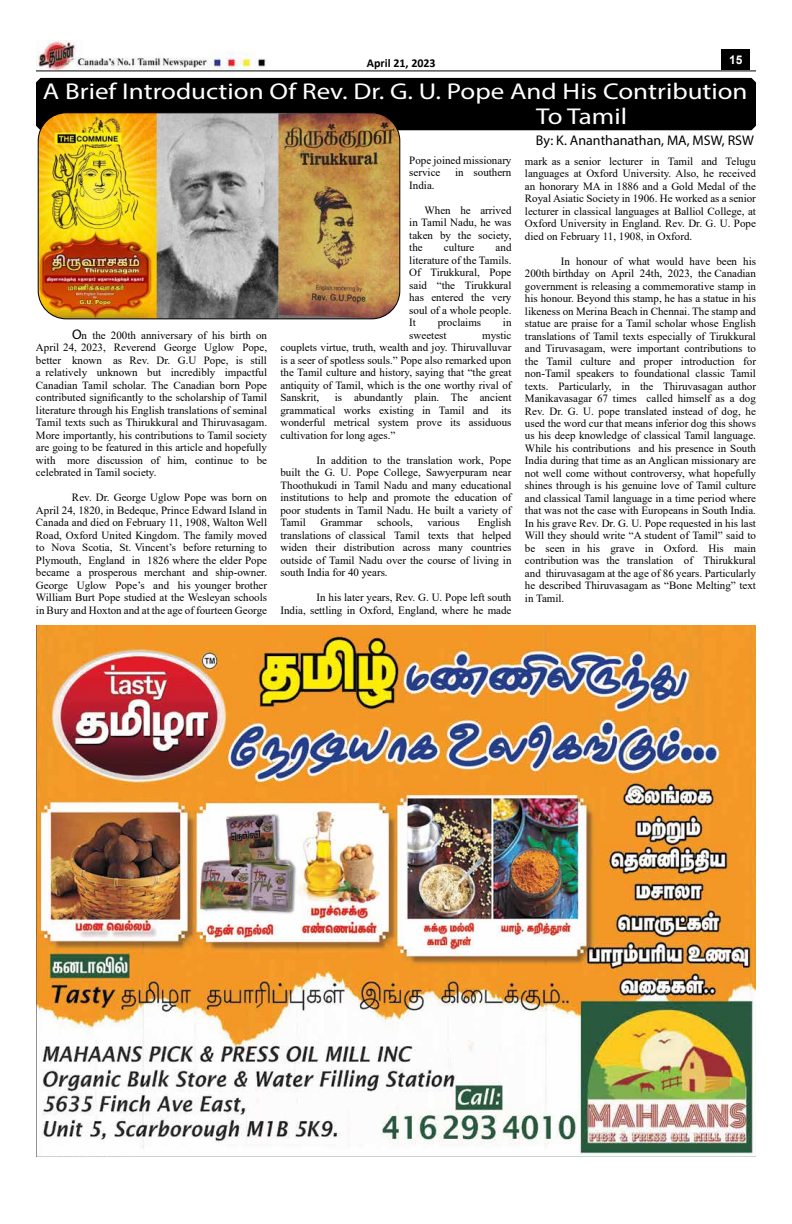
<style>
.page{position:relative;width:792px;height:1224px;background:#fff}
.page>*{position:absolute;margin:0;border:0;box-sizing:border-box;transform-origin:0 0}
.t1{font:23px/25px "Myriad Pro";color:#fff;scale:1.18 1}
.t2{font:14px "Myriad Pro";color:#000}
.t3{font:700 12px "Calibri";color:#000}
.t4{font:700 12px "Arial";color:#fff}
.t5{font:11px/12.5px "Times New Roman";color:#000;text-align:justify}
.s1{font-family:"Myriad Pro";font-size:14px}
</style>
<div class="page">
<hr style="left:36px;top:70px;width:720px;height:1px;background:#000">
<div style="left:721px;top:49px;width:29px;height:20px;background:#000"></div>
<img style="left:36px;top:41px;width:230px;height:28px">
<div style="left:36px;top:78px;width:720px;height:52px;background:#000"></div>
<img style="left:38px;top:113px;width:362px;height:206px">
<div style="left:38px;top:112px;width:362px;height:207px;border:1px solid #000;border-radius:28px"></div>
<img style="left:36px;top:625px;width:720px;height:531px">
<p class="t3" style="left:367px;top:54px;width:70px">April 21, 2023</p>
<p class="t4" style="left:729px;top:51px;width:15px">15</p>
<h1 class="t1" style="left:536px;top:78px;width:181px;text-indent:-493px">A Brief Introduction Of Rev. Dr. G. U. Pope And His Contribution<br>To Tamil</h1>
<p class="t2" style="left:536px;top:131px;width:220px">By: K. Ananthanathan, MA, MSW, RSW</p>
<p class="t5" style="left:36px;top:329px;width:233px;text-indent:36px"><span class="s1">O</span>n the 200th anniversary of his birth on April 24, 2023, Reverend George Uglow Pope, better known as Rev. Dr. G.U Pope, is still a relatively unknown but incredibly impactful Canadian Tamil scholar. The Canadian born Pope contributed significantly to the scholarship of Tamil literature through his English translations of seminal Tamil texts such as Thirukkural and Thiruvasagam.<br>More importantly, his contributions to Tamil society are going to be featured in this article and hopefully with more discussion of him, continue to be celebrated in Tamil society.</p>
<p class="t5" style="left:36px;top:491px;width:233px;text-indent:36px">Rev. Dr. George Uglow Pope was born on April 24, 1820, in Bedeque, Prince Edward Island in Canada and died on February 11, 1908, Walton Well Road, Oxford United Kingdom. The family moved to Nova Scotia, St. Vincent’s before returning to Plymouth, England in 1826 where the elder Pope became a prosperous merchant and ship-owner.<br>George Uglow Pope’s and his younger brother William Burt Pope studied at the Wesleyan schools in Bury and Hoxton and at the age of fourteen George</p>
<p class="t5" style="left:409px;top:154px;width:104px">Pope joined missionary service</p>
<p class="t5" style="left:455px;top:166px;width:58px">in southern</p>
<p class="t5" style="left:409px;top:179px;width:27px">India.</p>
<p class="t5" style="left:409px;top:204px;width:104px;text-indent:15px">When he arrived in Tamil Nadu, he was taken by the society, the</p>
<p class="t5" style="left:409px;top:241px;width:104px;text-indent:86px">and literature of the Tamils.<br>Of Tirukkural, Pope said “the Tirukkural has entered the very soul of a whole people.<br>It</p>
<p class="t5" style="left:444px;top:241px;width:32px">culture</p>
<p class="t5" style="left:438px;top:316px;width:45px">proclaims</p>
<p class="t5" style="left:503px;top:316px;width:10px">in</p>
<p class="t5" style="left:409px;top:329px;width:39px">sweetest</p>
<p class="t5" style="left:280px;top:329px;width:233px;text-indent:202px">mystic couplets virtue, truth, wealth and joy. Thiruvalluvar is a seer of spotless souls.” Pope also remarked upon the Tamil culture and history, saying that “the great antiquity of Tamil, which is the one worthy rival of Sanskrit,</p>
<p class="t5" style="left:280px;top:391px;width:233px;text-indent:54px">is abundantly plain. The ancient grammatical works existing in Tamil and its wonderful metrical system prove its assiduous cultivation for long ages.”</p>
<p class="t5" style="left:280px;top:454px;width:233px;text-indent:36px">In addition to the translation work, Pope built the G. U. Pope College, Sawyerpuram near Thoothukudi in Tamil Nadu and many educational institutions to help and promote the education of poor students in Tamil Nadu. He built a variety of Tamil</p>
<p class="t5" style="left:280px;top:516px;width:233px;text-indent:197px">English translations of classical Tamil texts that helped widen their distribution across many countries outside of Tamil Nadu over the course of living in south India for 40 years.</p>
<p class="t5" style="left:280px;top:591px;width:233px;text-align:right">In his later years, Rev. G. U. Pope left south<br>India, settling in Oxford, England, where he made</p>
<p class="t5" style="left:320px;top:516px;width:44px">Grammar</p>
<p class="t5" style="left:377px;top:516px;width:37px">schools,</p>
<p class="t5" style="left:427px;top:516px;width:34px">various</p>
<p class="t5" style="left:525px;top:154px;width:233px">mark as a senior lecturer in Tamil and Telugu languages at Oxford University. Also, he received an honorary MA in 1886 and a Gold Medal of the Royal Asiatic Society in 1906. He worked as a senior lecturer in classical languages at Balliol College, at Oxford University in England. Rev. Dr. G. U. Pope died on February 11, 1908, in Oxford.</p>
<p class="t5" style="left:525px;top:254px;width:233px;text-indent:36px">In honour of what would have been his 200th birthday on April 24th, 2023, the Canadian government is releasing a commemorative stamp in his honour. Beyond this stamp, he has a statue in his likeness on Merina Beach in Chennai. The stamp and statue are praise for a Tamil scholar whose English translations of Tamil texts especially of Tirukkural and Tiruvasagam, were important contributions to the Tamil culture and proper introduction for non-Tamil speakers to foundational classic Tamil texts. Particularly, in the Thiruvasagan author Manikavasagar 67 times called himself as a dog Rev. Dr. G. U. pope translated instead of dog, he used the word cur that means inferior dog this shows us his deep knowledge of classical Tamil language.<br>While his contributions and his presence in South India during that time as an Anglican missionary are not well come without controversy, what hopefully shines through is his genuine love of Tamil culture and classical Tamil language in a time period where that was not the case with Europeans in South India.<br>In his grave Rev. Dr. G. U. Pope requested in his last Will they should write “A student of Tamil” said to be seen in his grave in Oxford. His main contribution was the translation of Thirukkural and thiruvasagam at the age of 86 years. Particularly he described Thiruvasagam as “Bone Melting” text in Tamil.</p>
</div>
